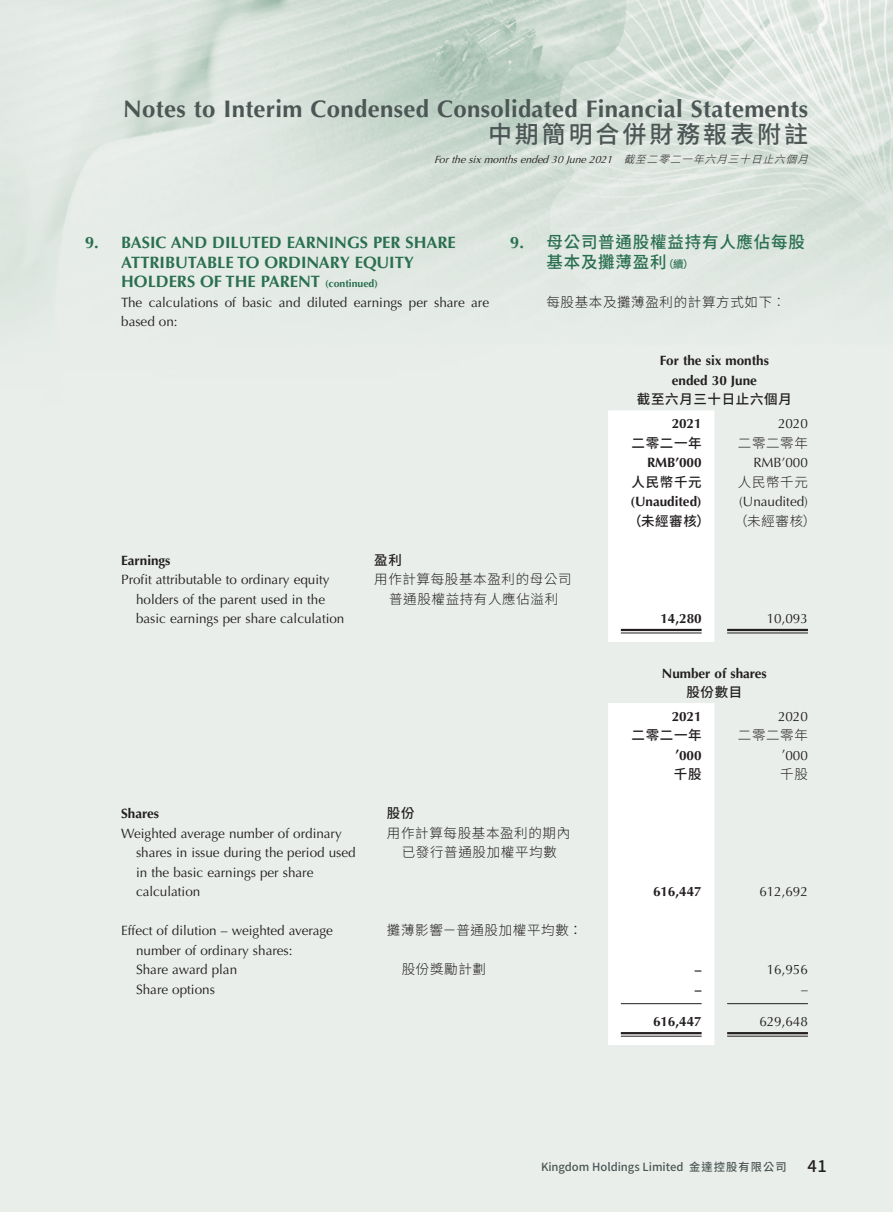
<style>
.page{position:relative;width:893px;height:1212px;background:#fff}
.page>*{position:absolute;margin:0;border:0;box-sizing:border-box;transform-origin:0 0}
.t1{font:700 24px "Optima LT Std";letter-spacing:.015em;color:#4b5655}
.t2{font:500 24px "Source Han Sans TC";letter-spacing:.12em;color:#4b5655}
.Heading_1{font:700 16.5px/19.5px "Optima LT Std";color:#2a6f50}
.C_Heading_1{font:500 16.5px/19.5px "Source Han Sans TC";letter-spacing:.05em;color:#2a6f50}
.Body_Text{font:13.5px/19.5px "Optima LT Std";color:#231f20}
.Body_Text-2{font:700 13.5px "Optima LT Std";color:#231f20}
.Body_Text-3{font:300 13.5px/19.5px "Source Han Sans TC";letter-spacing:.05em;color:#231f20;text-align:center}
.Body_Text-4{font:500 13.5px "Source Han Sans TC";letter-spacing:.05em;color:#231f20}
.C_Body_Text{font:300 13.5px "Source Han Sans TC";letter-spacing:.05em;color:#231f20}
.t3{font:500 11.25px "Source Han Sans TC";color:#4b5655}
.t4{font:italic 10.5px "Optima LT Std";color:#231f20}
.s1{font-family:"Source Han Sans TC";font-weight:300}
.s2{font-size:10.5px}
.s3{font-family:"Optima LT Std";font-weight:700}
</style>
<div class="page">
<img style="left:0;top:0;width:893px;height:1212px">
<svg style="left:608px;top:410px;width:106px;height:232px"></svg>
<hr style="left:621px;top:629px;width:81px;height:2px;background:#231f20">
<hr style="left:621px;top:633px;width:81px;height:1px;background:#231f20">
<hr style="left:727px;top:629px;width:81px;height:2px;background:#231f20">
<hr style="left:727px;top:633px;width:81px;height:1px;background:#231f20">
<svg style="left:608px;top:703px;width:106px;height:342px"></svg>
<hr style="left:621px;top:1003px;width:81px;height:1px;background:#231f20">
<hr style="left:727px;top:1003px;width:81px;height:1px;background:#231f20">
<hr style="left:621px;top:1032px;width:81px;height:2px;background:#231f20">
<hr style="left:621px;top:1036px;width:81px;height:1px;background:#231f20">
<hr style="left:727px;top:1032px;width:81px;height:2px;background:#231f20">
<hr style="left:727px;top:1036px;width:81px;height:1px;background:#231f20">
<svg style="left:808px;top:1159px;width:18px;height:12px"></svg>
<h1 class="t1" style="left:123px;top:95px;width:687px">Notes to Interim Condensed Consolidated Financial Statements</h1>
<h1 class="t2" style="left:488px;top:121px;width:321px">中期簡明合併財務報表附註</h1>
<p class="t4" style="left:434px;top:153px;width:383px">Forthesixmonthsended30June2021 <span class="s1">截至二零二一年六月三十日止六個月</span></p>
<p class="Heading_1" style="left:121px;top:233px;width:336px;text-indent:-36px">9. BASIC AND DILUTED EARNINGS PER SHARE<br>ATTRIBUTABLE TO ORDINARY EQUITY<br>HOLDERS OF THE PARENT <span class="s2">(continued)</span></p>
<p class="Body_Text" style="left:121px;top:293px;width:369px">The calculations of basic and diluted earnings per share are based on:</p>
<p class="C_Heading_1" style="left:546px;top:233px;width:260px;text-indent:-36px"><span class="s3">9.</span> 母公司普通股權益持有人應佔每股基本及攤薄盈利<span class="s2">（續）</span></p>
<p class="C_Body_Text" style="left:546px;top:294px;width:241px">每股基本及攤薄盈利的計算方式如下︰</p>
<p class="Body_Text-2" style="left:660px;top:353px;width:111px">For the six months</p>
<p class="Body_Text-2" style="left:672px;top:372px;width:86px">ended 30 June</p>
<p class="Body_Text-4" style="left:637px;top:392px;width:156px">截至六月三十日止六個月</p>
<p class="Body_Text-2" style="left:672px;top:416px;width:31px">2021</p>
<p class="Body_Text" style="left:778px;top:414px;width:31px">2020</p>
<p class="Body_Text-4" style="left:631px;top:435px;width:72px">二零二一年</p>
<p class="Body_Text-3" style="left:738px;top:433px;width:72px">二零二零年</p>
<p class="Body_Text-2" style="left:647px;top:455px;width:56px">RMB’000</p>
<p class="Body_Text" style="left:753px;top:453px;width:56px">RMB’000</p>
<p class="Body_Text-4" style="left:631px;top:474px;width:72px">人民幣千元</p>
<p class="Body_Text-3" style="left:738px;top:472px;width:72px">人民幣千元</p>
<p class="Body_Text-2" style="left:631px;top:494px;width:72px">(Unaudited)</p>
<p class="Body_Text" style="left:739px;top:492px;width:70px">(Unaudited)</p>
<p class="Body_Text-4" style="left:628px;top:513px;width:83px">（未經審核）</p>
<p class="Body_Text-3" style="left:734px;top:511px;width:83px">（未經審核）</p>
<p class="Body_Text-2" style="left:121px;top:552px;width:51px">Earnings</p>
<p class="Body_Text-4" style="left:374px;top:552px;width:29px">盈利</p>
<p class="Body_Text" style="left:136px;top:570px;width:210px;text-indent:-15px">Profit attributable to ordinary equity holders of the parent used in the basic earnings per share calculation</p>
<p class="Body_Text-3" style="left:374px;top:570px;width:199px">用作計算每股基本盈利的母公司普通股權益持有人應佔溢利</p>
<p class="Body_Text-2" style="left:121px;top:806px;width:39px">Shares</p>
<p class="Body_Text-4" style="left:387px;top:806px;width:29px">股份</p>
<p class="Body_Text" style="left:136px;top:824px;width:221px;text-indent:-15px">Weighted average number of ordinary shares in issue during the period used in the basic earnings per share calculation</p>
<p class="Body_Text-3" style="left:387px;top:823px;width:185px">用作計算每股基本盈利的期內已發行普通股加權平均數</p>
<p class="Body_Text-2" style="left:660px;top:611px;width:43px">14,280</p>
<p class="Body_Text" style="left:767px;top:609px;width:43px">10,093</p>
<p class="Body_Text-2" style="left:662px;top:665px;width:106px">Number of shares</p>
<p class="Body_Text-4" style="left:686px;top:684px;width:57px">股份數目</p>
<p class="Body_Text-2" style="left:672px;top:708px;width:31px">2021</p>
<p class="Body_Text" style="left:778px;top:707px;width:31px">2020</p>
<p class="Body_Text-4" style="left:631px;top:728px;width:72px">二零二一年</p>
<p class="Body_Text-3" style="left:738px;top:726px;width:72px">二零二零年</p>
<p class="Body_Text-2" style="left:675px;top:747px;width:28px">’000</p>
<p class="Body_Text" style="left:782px;top:746px;width:28px">’000</p>
<p class="Body_Text-4" style="left:674px;top:767px;width:29px">千股</p>
<p class="Body_Text-3" style="left:780px;top:765px;width:29px">千股</p>
<p class="Body_Text-2" style="left:653px;top:884px;width:50px">616,447</p>
<p class="Body_Text" style="left:759px;top:882px;width:50px">612,692</p>
<p class="Body_Text" style="left:136px;top:921px;width:198px;text-indent:-15px">Effect of dilution – weighted average number of ordinary shares:</p>
<p class="Body_Text-3" style="left:387px;top:921px;width:197px">攤薄影響－普通股加權平均數：</p>
<p class="Body_Text" style="left:136px;top:960px;width:103px">Share award plan</p>
<p class="Body_Text-3" style="left:402px;top:960px;width:86px">股份獎勵計劃</p>
<p class="Body_Text-2" style="left:695px;top:962px;width:8px">–</p>
<p class="Body_Text" style="left:767px;top:960px;width:43px">16,956</p>
<p class="Body_Text" style="left:136px;top:980px;width:80px">Share options</p>
<p class="Body_Text-2" style="left:695px;top:981px;width:8px">–</p>
<p class="Body_Text" style="left:801px;top:980px;width:8px">–</p>
<p class="Body_Text-2" style="left:653px;top:1014px;width:50px">616,447</p>
<p class="Body_Text" style="left:759px;top:1012px;width:50px">629,648</p>
<p class="t3" style="left:541px;top:1160px;width:247px">Kingdom Holdings Limited 金達控股有限公司</p>
</div>
